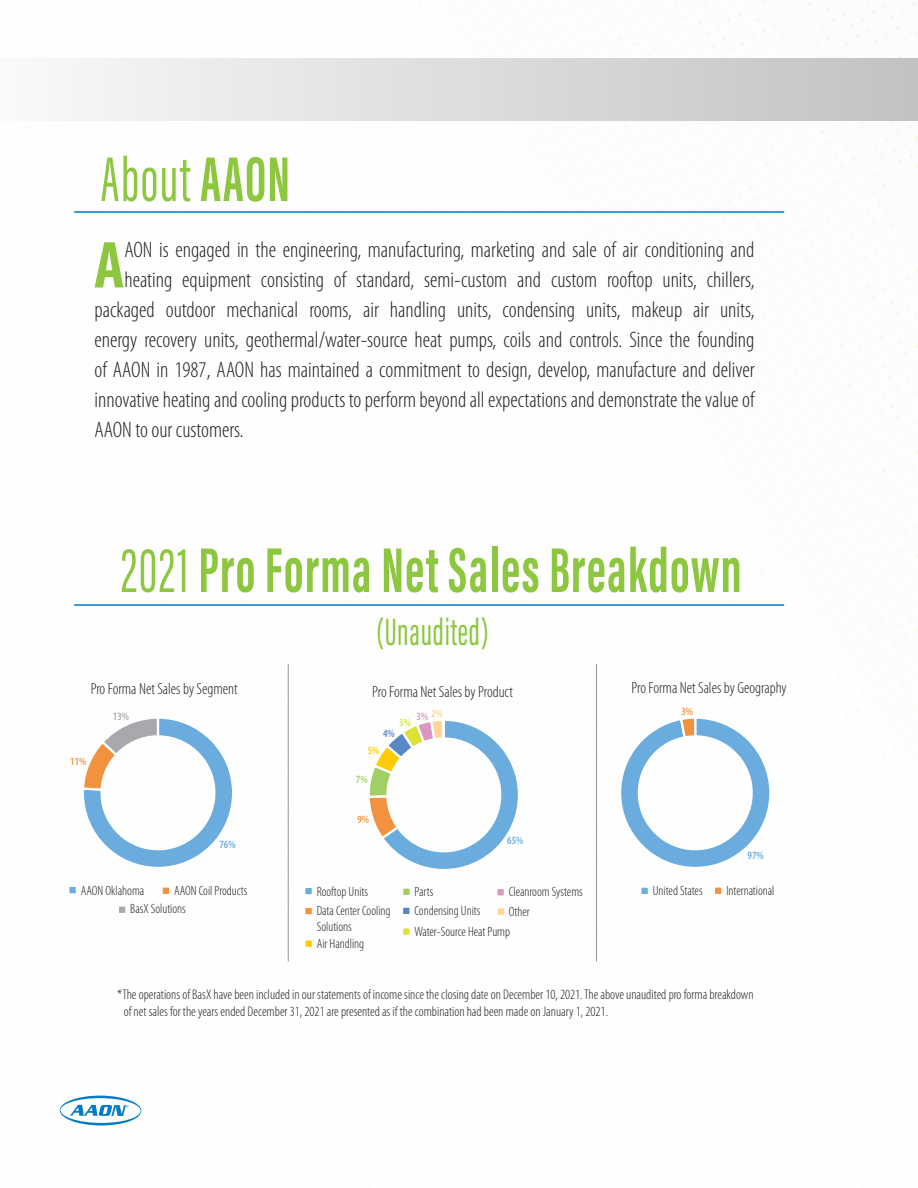
<style>
.page{position:relative;width:918px;height:1188px;background:#fff}
.page>*{position:absolute;margin:0;border:0;box-sizing:border-box;transform-origin:0 0}
.t1{font:700 condensed 67.05px "Myriad Pro";color:#8dc63f}
.t2{font:700 65.1px "Acumin Pro Extra Cond";letter-spacing:.025em;color:#8dc63f;scale:.83 1}
.t3{font:65.1px "Acumin Pro Extra Cond";letter-spacing:.03em;color:#8dc63f;scale:.83 1}
.t4{font:39.3px "Acumin Pro Extra Cond";letter-spacing:.025em;color:#8dc63f;scale:.83 1}
.t5{font:300 condensed 22.5px "Myriad Pro";color:#231f20}
.t6{font:300 condensed 16.2px "Myriad Pro";color:#231f20}
.t7{font:300 condensed 14.1px/16.8px "Myriad Pro";color:#231f20}
.t8{font:300 condensed 13.5px/19.6px "Myriad Pro";color:#231f20}
.t9{font:600 condensed 11.1px "Myriad Pro";color:#6bacde}
.t10{font:600 condensed 11.1px "Myriad Pro";color:#f2923f}
.t11{font:600 condensed 11.1px "Myriad Pro";color:#dd95c1}
.t12{font:600 condensed 11.1px "Myriad Pro";color:#a7a9ac}
.t13{font:600 condensed 11.1px "Myriad Pro";color:#dce235}
.t14{font:600 condensed 11.1px "Myriad Pro";color:#5888c6}
.t15{font:600 condensed 11.1px "Myriad Pro";color:#ffcb05}
.t16{font:600 condensed 11.1px "Myriad Pro";color:#a2cf63}
.s1{font-weight:700}
.s2{font-weight:400}
</style>
<div class="page">
<img style="left:59px;top:0;width:859px;height:1113px">
<div style="left:0;top:58px;width:918px;height:62px;background:linear-gradient(to right,#f8f9f9,#c0c2c4)"></div>
<hr style="left:74px;top:604px;width:710px;height:2px;background:#007dc5">
<hr style="left:74px;top:211px;width:710px;height:2px;background:#007dc5">
<svg style="left:81px;top:715px;width:154px;height:155px"></svg>
<svg style="left:366px;top:717px;width:155px;height:155px"></svg>
<div style="left:304px;top:887px;width:9px;height:8px;background:#6bacde"></div>
<div style="left:303px;top:886px;width:11px;height:11px;border:2px solid #fff"></div>
<div style="left:304px;top:907px;width:9px;height:8px;background:#f2923f"></div>
<div style="left:303px;top:906px;width:11px;height:10px;border:2px solid #fff"></div>
<div style="left:402px;top:887px;width:9px;height:9px;background:#a2cf63"></div>
<div style="left:401px;top:886px;width:11px;height:11px;border:2px solid #fff"></div>
<div style="left:304px;top:939px;width:9px;height:9px;background:#ffcb05"></div>
<div style="left:303px;top:938px;width:11px;height:11px;border:2px solid #fff"></div>
<div style="left:402px;top:907px;width:9px;height:8px;background:#5888c6"></div>
<div style="left:401px;top:905px;width:11px;height:11px;border:2px solid #fff"></div>
<div style="left:402px;top:927px;width:9px;height:9px;background:#dce235"></div>
<div style="left:401px;top:926px;width:11px;height:11px;border:2px solid #fff"></div>
<div style="left:496px;top:887px;width:9px;height:9px;background:#dd95c1"></div>
<div style="left:495px;top:887px;width:11px;height:11px;border:2px solid #fff"></div>
<svg style="left:618px;top:715px;width:155px;height:155px"></svg>
<div style="left:497px;top:907px;width:8px;height:8px;background:#ffd498"></div>
<div style="left:495px;top:906px;width:11px;height:11px;border:2px solid #fff"></div>
<div style="left:640px;top:887px;width:9px;height:8px;background:#6bacde"></div>
<div style="left:639px;top:885px;width:11px;height:11px;border:2px solid #fff"></div>
<div style="left:714px;top:886px;width:8px;height:9px;background:#f2923f"></div>
<div style="left:713px;top:885px;width:11px;height:11px;border:2px solid #fff"></div>
<div style="left:68px;top:886px;width:9px;height:8px;background:#6bacde"></div>
<div style="left:67px;top:885px;width:11px;height:11px;border:2px solid #fff"></div>
<div style="left:162px;top:886px;width:8px;height:9px;background:#f2923f"></div>
<div style="left:161px;top:885px;width:10px;height:11px;border:2px solid #fff"></div>
<div style="left:118px;top:905px;width:8px;height:8px;background:#a7a9ac"></div>
<div style="left:117px;top:904px;width:11px;height:11px;border:2px solid #fff"></div>
<hr style="left:596px;top:664px;width:1px;height:297px;background:#939598">
<hr style="left:288px;top:664px;width:1px;height:297px;background:#939598">
<svg style="left:60px;top:1095px;width:81px;height:31px"></svg>
<h2 class="t3" style="left:101px;top:140px;width:229px">About <span class="s1">AAON</span></h2>
<h1 class="t1" style="left:94px;top:223px;width:32px">A</h1>
<p class="t5" style="left:124px;top:237px;width:631px">AON is engaged in the engineering, manufacturing, marketing and sale of air conditioning and</p>
<p class="t5" style="left:124px;top:267px;width:632px">heating equipment consisting of standard, semi-custom and custom rooftop units, chillers,</p>
<p class="t5" style="left:95px;top:297px;width:661px">packaged outdoor mechanical rooms, air handling units, condensing units, makeup air units,</p>
<p class="t5" style="left:95px;top:327px;width:661px">energy recovery units, geothermal/water-source heat pumps, coils and controls. Since the founding</p>
<p class="t5" style="left:95px;top:357px;width:662px">of AAON in 1987, AAON has maintained a commitment to design, develop, manufacture and deliver</p>
<p class="t5" style="left:95px;top:387px;width:661px">innovative heating and cooling products to perform beyond all expectations and demonstrate the value of</p>
<p class="t5" style="left:95px;top:417px;width:151px">AAON to our customers.</p>
<h2 class="t2" style="left:121px;top:530px;width:750px"><span class="s2">2021</span> Pro Forma Net Sales Breakdown</h2>
<h3 class="t4" style="left:376px;top:608px;width:137px">(Unaudited)</h3>
<p class="t6" style="left:91px;top:679px;width:148px">Pro Forma Net Sales by Segment</p>
<p class="t6" style="left:631px;top:678px;width:157px">Pro Forma Net Sales by Geography</p>
<p class="t6" style="left:372px;top:682px;width:142px">Pro Forma Net Sales by Product</p>
<p class="t10" style="left:70px;top:754px;width:18px">11%</p>
<p class="t12" style="left:113px;top:709px;width:18px">13%</p>
<p class="t9" style="left:219px;top:838px;width:18px">76%</p>
<p class="t11" style="left:417px;top:709px;width:28px">3% <sup>2%</sup></p>
<p class="t13" style="left:399px;top:715px;width:13px">3%</p>
<p class="t14" style="left:383px;top:727px;width:13px">4%</p>
<p class="t15" style="left:368px;top:744px;width:13px">5%</p>
<p class="t16" style="left:356px;top:772px;width:13px">7%</p>
<p class="t10" style="left:357px;top:812px;width:13px">9%</p>
<p class="t9" style="left:507px;top:834px;width:18px">65%</p>
<p class="t10" style="left:681px;top:704px;width:13px">3%</p>
<p class="t9" style="left:748px;top:848px;width:18px">97%</p>
<p class="t8" style="left:81px;top:880px;width:65px">AAON Oklahoma</p>
<p class="t8" style="left:174px;top:881px;width:75px">AAON Coil Products</p>
<p class="t8" style="left:653px;top:881px;width:51px">United States</p>
<p class="t8" style="left:726px;top:881px;width:50px">International</p>
<p class="t8" style="left:130px;top:899px;width:57px">BasX Solutions</p>
<p class="t8" style="left:317px;top:881px;width:75px">Rooftop Units<br>Data Center Cooling</p>
<p class="t8" style="left:317px;top:917px;width:37px">Solutions</p>
<p class="t8" style="left:509px;top:882px;width:76px">Cleanroom Systems<br>Other</p>
<p class="t8" style="left:414px;top:882px;width:68px;line-height:18.8px">Parts<br>Condensing Units</p>
<p class="t8" style="left:415px;top:921px;width:97px">Water-Source Heat Pump</p>
<p class="t8" style="left:317px;top:934px;width:49px">Air Handling</p>
<p class="t7" style="left:124px;top:986px;width:631px;text-indent:-7px">*The operations of BasX have been included in our statements of income since the closing date on December 10, 2021. The above unaudited pro forma breakdown of net sales for the years ended December 31, 2021 are presented as if the combination had been made on January 1, 2021.</p>
</div>
